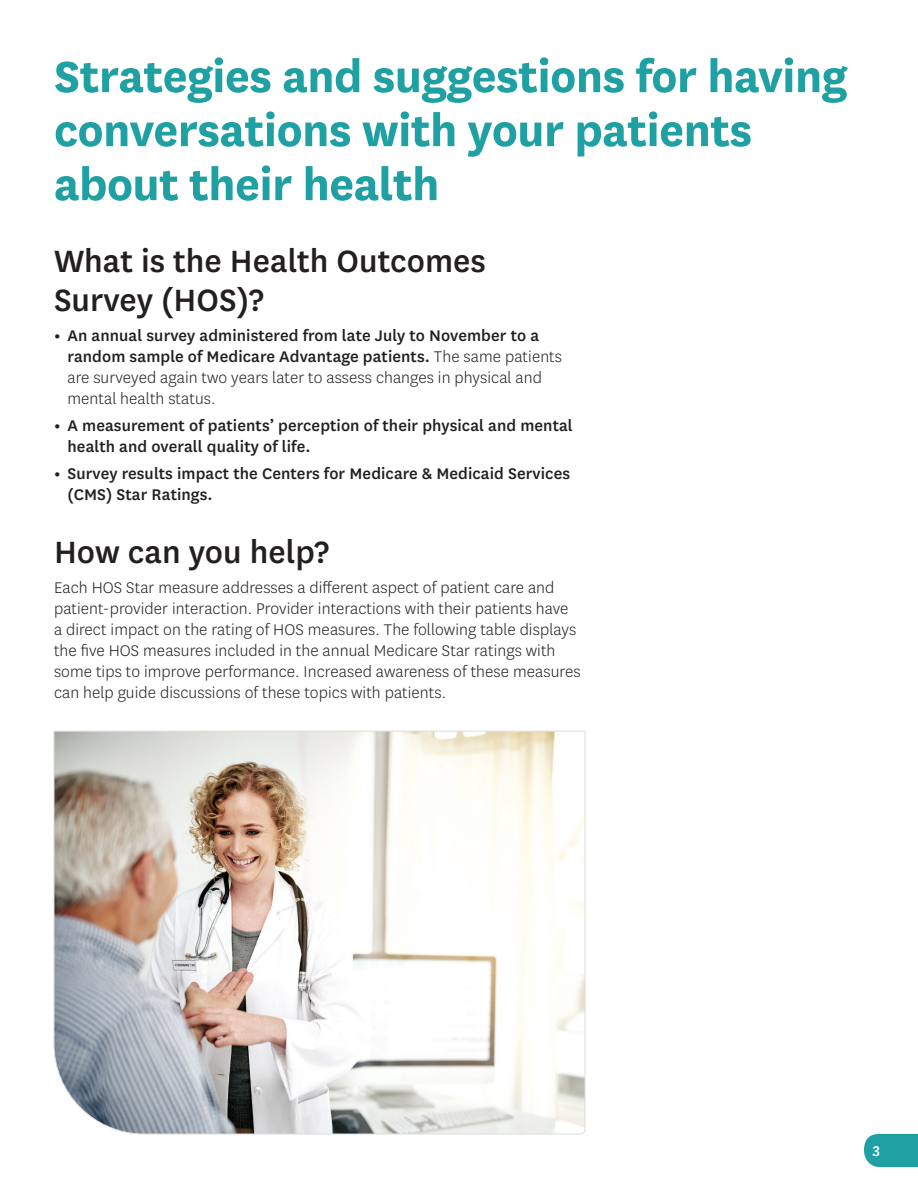
<style>
.page{position:relative;width:918px;height:1188px;background:#fff}
.page>*{position:absolute;margin:0;border:0;box-sizing:border-box;transform-origin:0 0}
.t1{font:700 51px/54px "Centene Sans";letter-spacing:-.01em;color:#1fa0a3}
.t2{font:500 36px/39px "Centene Sans";color:#231f20}
.t3{font:300 18px/21px "Centene Sans";letter-spacing:.005em;color:#231f20}
.t4{font:500 18px/21px "Centene Sans";letter-spacing:.005em;color:#231f20}
.t5{font:500 16.5px "Centene Sans";color:#fff}
.s1{font-weight:700}
.s2{font-weight:300}
</style>
<div class="page">
<div style="left:864px;top:1134px;width:54px;height:33px;background:#1fa0a3"></div>
<img style="left:54px;top:731px;width:531px;height:403px">
<h2 class="t1" style="left:54px;top:46px;width:795px">Strategies and suggestions for having conversations with your patients about their health</h2>
<h3 class="t2" style="left:54px;top:240px;width:433px">What is the Health Outcomes<br>Survey (HOS)?</h3>
<p class="t4" style="left:68px;top:324px;width:496px;text-indent:-14px"><span class="s1">•</span> An annual survey administered from late July to November to a random sample of Medicare Advantage patients. <span class="s2">The same patients are surveyed again two years later to assess changes in physical and mental health status .</span></p>
<p class="t4" style="left:68px;top:414px;width:507px;text-indent:-14px"><span class="s1">•</span> A measurement of patients’ perception of their physical and mental health and overall quality of life.</p>
<p class="t4" style="left:68px;top:462px;width:504px;text-indent:-14px"><span class="s1">•</span> Survey results impact the Centers for Medicare &amp; Medicaid Services (CMS) Star Ratings.</p>
<h3 class="t2" style="left:54px;top:531px;width:277px">How can you help?</h3>
<p class="t3" style="left:54px;top:577px;width:528px">Each HOS Star measure addresses a different aspect of patient care and patient-provider interaction . Provider interactions with their patients have a direct impact on the rating of HOS measures . The following table displays the five HOS measures included in the annual Medicare Star ratings with some tips to improve performance . Increased awareness of these measures can help guide discussions of these topics with patients .</p>
<p class="t5" style="left:873px;top:1139px;width:9px">3</p>
</div>
